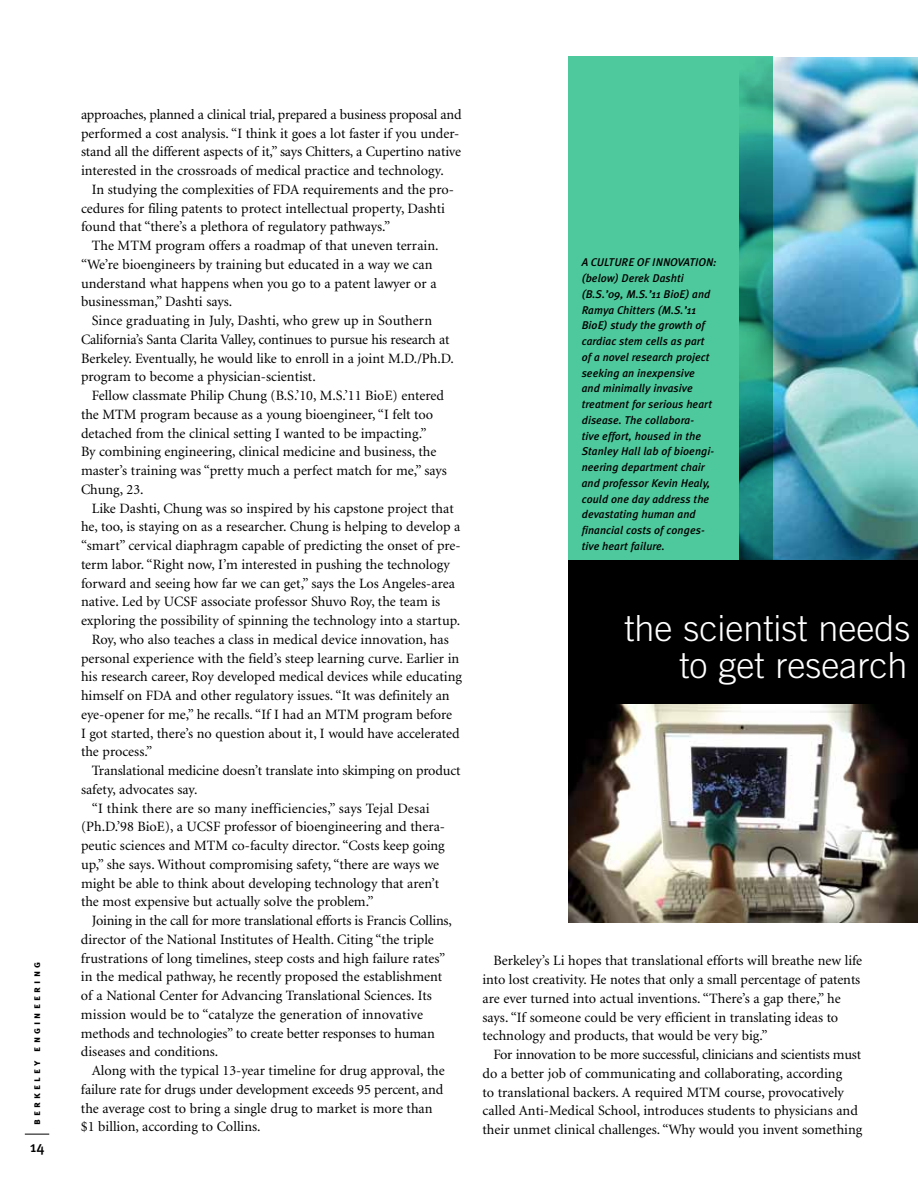
<style>
.page{position:relative;width:918px;height:1188px;background:#fff}
.page>*{position:absolute;margin:0;border:0;box-sizing:border-box;transform-origin:0 0}
.t1{font:300 36px/37.5px "Trade Gothic";color:#fff;text-align:right}
.t2{font:500 15px "Meta Plus";color:#000}
.t3{font:14.25px/18.8px "Minion";color:#000}
.t4{font:italic 500 11.25px/15.8px "Meta Plus";letter-spacing:.005em;color:#000}
.t5{font:10.5px "Meta Plus Bold Caps";letter-spacing:.3em;color:#000}
</style>
<div class="page">
<img style="left:772px;top:57px;width:146px;height:504px">
<div style="left:568px;top:561px;width:350px;height:146px;background:#000"></div>
<svg style="left:25px;top:1134px;width:24px;height:1px"></svg>
<img style="left:568px;top:705px;width:350px;height:217px">
<svg style="left:568px;top:56px;width:204px;height:505px;background:#45be96"></svg>
<p class="t5" style="left:30px;top:1125px;width:165px;rotate:-90deg">berkeley engineering</p>
<p class="t2" style="left:30px;top:1138px;width:16px">14</p>
<p class="t3" style="left:81px;top:105px;width:382px">approaches, planned a clinical trial, prepared a business proposal and performed a cost analysis. “I think it goes a lot faster if you under&shy;stand all the different aspects of it,” says Chitters, a Cupertino native interested in the crossroads of medical practice and technology.</p>
<p class="t3" style="left:81px;top:180px;width:375px;text-indent:11px">In studying the complexities of FDA requirements and the pro&shy;cedures for filing patents to protect intellectual property, Dashti found that “there’s a plethora of regulatory pathways.”</p>
<p class="t3" style="left:81px;top:237px;width:359px;text-indent:11px">The MTM program offers a roadmap of that uneven terrain. “We’re bioengineers by training but educated in a way we can understand what happens when you go to a patent lawyer or a businessman,” Dashti says.</p>
<p class="t3" style="left:81px;top:312px;width:375px;text-indent:11px">Since graduating in July, Dashti, who grew up in Southern California’s Santa Clarita Valley, continues to pursue his research at Berkeley. Eventually, he would like to enroll in a joint M.D./Ph.D. program to become a physician-scientist.</p>
<p class="t3" style="left:81px;top:387px;width:367px;text-indent:11px">Fellow classmate Philip Chung (B.S.’10, M.S.’11 BioE) entered the MTM program because as a young bioengineer, “I felt too detached from the clinical setting I wanted to be impacting.”<br>By combining engineering, clinical medicine and business, the master’s training was “pretty much a perfect match for me,” says Chung, 23.</p>
<p class="t3" style="left:92px;top:499px;width:363px">Like Dashti, Chung was so inspired by his capstone project that</p>
<p class="t3" style="left:81px;top:518px;width:381px">he, too, is staying on as a researcher. Chung is helping to develop a</p>
<p class="t3" style="left:81px;top:537px;width:381px">“smart” cervical diaphragm capable of predicting the onset of pre-</p>
<p class="t3" style="left:81px;top:555px;width:371px">term labor. “Right now, I’m interested in pushing the technology</p>
<p class="t3" style="left:81px;top:574px;width:375px">forward and seeing how far we can get,” says the Los Angeles-area</p>
<p class="t3" style="left:81px;top:593px;width:361px">native. Led by UCSF associate professor Shuvo Roy, the team is</p>
<p class="t3" style="left:81px;top:612px;width:381px">exploring the possibility of spinning the technology into a startup.</p>
<p class="t3" style="left:92px;top:630px;width:358px">Roy, who also teaches a class in medical device innovation, has</p>
<p class="t3" style="left:81px;top:649px;width:380px">personal experience with the field’s steep learning curve. Earlier in</p>
<p class="t3" style="left:81px;top:668px;width:382px">his research career, Roy developed medical devices while educating</p>
<p class="t3" style="left:81px;top:687px;width:370px">himself on FDA and other regulatory issues. “It was definitely an</p>
<p class="t3" style="left:81px;top:705px;width:373px">eye-opener for me,” he recalls. “If I had an MTM program before</p>
<p class="t3" style="left:81px;top:724px;width:380px">I got started, there’s no question about it, I would have accelerated</p>
<p class="t3" style="left:81px;top:743px;width:73px">the process.”</p>
<p class="t3" style="left:92px;top:762px;width:370px">Translational medicine doesn’t translate into skimping on product</p>
<p class="t3" style="left:81px;top:780px;width:118px">safety, advocates say.</p>
<p class="t3" style="left:92px;top:799px;width:339px">“I think there are so many inefficiencies,” says Tejal Desai</p>
<p class="t3" style="left:81px;top:818px;width:366px">(Ph.D.’98 BioE), a UCSF professor of bioengineering and thera-</p>
<p class="t3" style="left:81px;top:837px;width:365px">peutic sciences and MTM co-faculty director. “Costs keep going</p>
<p class="t3" style="left:81px;top:855px;width:360px">up,” she says. Without compromising safety, “there are ways we</p>
<p class="t3" style="left:81px;top:874px;width:360px">might be able to think about developing technology that aren’t</p>
<p class="t3" style="left:81px;top:893px;width:294px">the most expensive but actually solve the problem.”</p>
<p class="t3" style="left:92px;top:912px;width:362px">Joining in the call for more translational efforts is Francis Collins,</p>
<p class="t3" style="left:81px;top:930px;width:354px">director of the National Institutes of Health. Citing “the triple</p>
<p class="t3" style="left:81px;top:949px;width:366px">frustrations of long timelines, steep costs and high failure rates”</p>
<p class="t3" style="left:81px;top:968px;width:363px">in the medical pathway, he recently proposed the establishment</p>
<p class="t3" style="left:81px;top:987px;width:352px">of a National Center for Advancing Translational Sciences. Its</p>
<p class="t3" style="left:81px;top:1005px;width:344px">mission would be to “catalyze the generation of innovative</p>
<p class="t3" style="left:81px;top:1024px;width:355px">methods and technologies” to create better responses to human</p>
<p class="t3" style="left:81px;top:1043px;width:139px">diseases and conditions.</p>
<p class="t3" style="left:92px;top:1062px;width:354px">Along with the typical 13-year timeline for drug approval, the</p>
<p class="t3" style="left:81px;top:1081px;width:364px">failure rate for drugs under development exceeds 95 percent, and</p>
<p class="t3" style="left:81px;top:1099px;width:353px">the average cost to bring a single drug to market is more than</p>
<p class="t3" style="left:81px;top:1118px;width:181px">$1 billion, according to Collins.</p>
<p class="t4" style="left:582px;top:255px;width:137px">A CULTURE OF INNOVATION: (below) Derek Dashti (B.S.’09, M.S.’11 BioE) and<br>Ramya Chitters (M.S.’11<br>BioE) study the growth of cardiac stem cells as part of a novel research project seeking an inexpensive<br>and minimally invasive treatment for serious heart disease. The collabora-<br>tive effort, housed in the<br>Stanley Hall lab of bioengi&shy;neering department chair and professor Kevin Healy, could one day address the devastating human and financial costs of conges&shy;tive heart failure.</p>
<h1 class="t1" style="left:624px;top:609px;width:288px">the scientist needs to get research</h1>
<p class="t3" style="left:483px;top:952px;width:381px;text-indent:11px">Berkeley’s Li hopes that translational efforts will breathe new life into lost creativity. He notes that only a small percentage of patents are ever turned into actual inventions. “There’s a gap there,” he says. “If someone could be very efficient in translating ideas to technology and products, that would be very big.”</p>
<p class="t3" style="left:483px;top:1046px;width:381px;text-indent:11px">For innovation to be more successful, clinicians and scientists must do a better job of communicating and collaborating, according<br>to translational backers. A required MTM course, provocatively called Anti-Medical School, introduces students to physicians and their unmet clinical challenges. “Why would you invent something</p>
</div>
